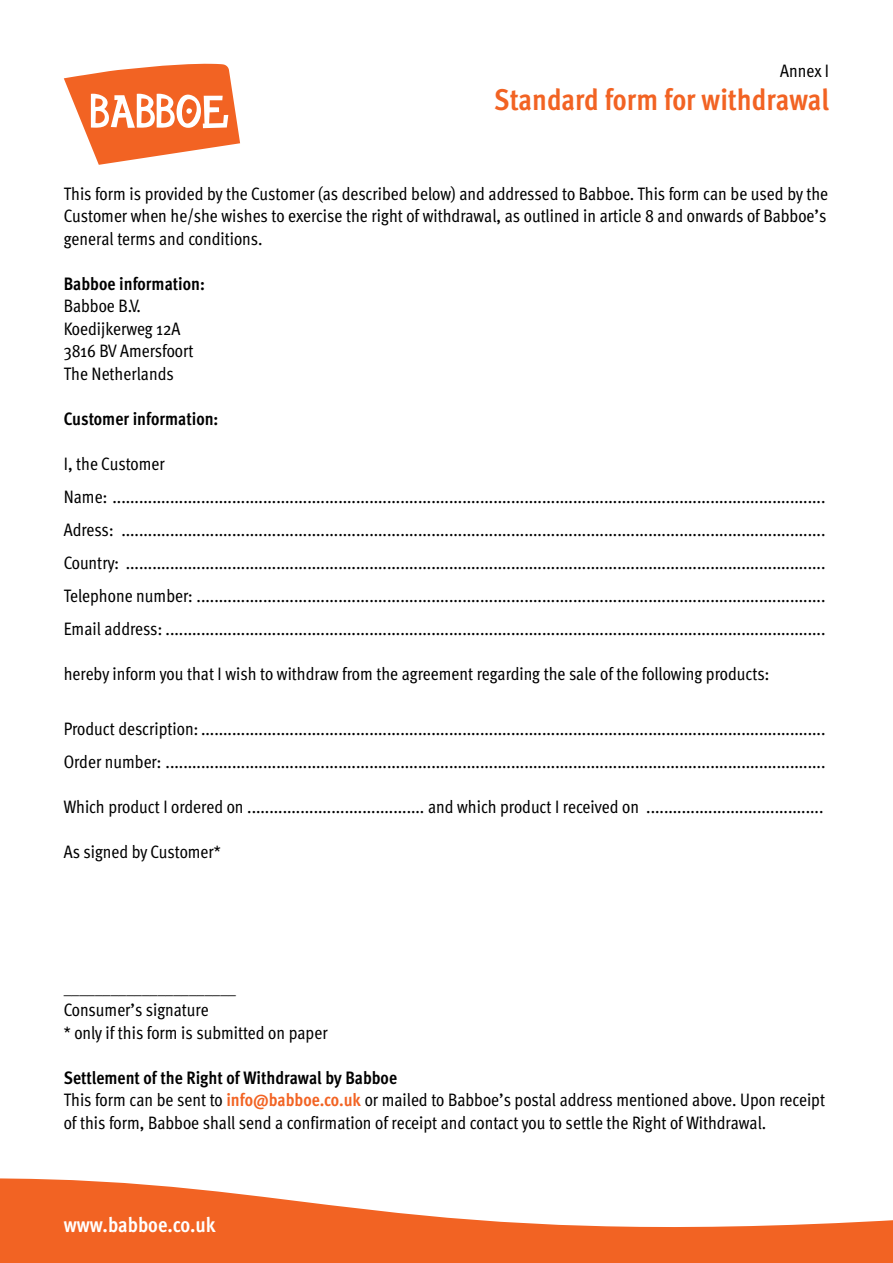
<style>
.page{position:relative;width:893px;height:1263px;background:#fff}
.page>*{position:absolute;margin:0;border:0;box-sizing:border-box;transform-origin:0 0}
.t1{font:700 30px "Meta Cond";color:#f26323}
.t2{font:700 21px "Meta Cond";color:#fff}
.t3{font:18px/22.5px "Meta Cond";color:#000}
.t4{font:700 18px "Meta Cond";color:#000}
.s1{font-weight:700}
.s2{font-weight:700;color:#f26323}
</style>
<div class="page">
<svg style="left:0;top:1178px;width:893px;height:85px;fill:#f26323"></svg>
<svg style="left:64px;top:64px;width:176px;height:101px"></svg>
<p class="t3" style="left:780px;top:59px;width:50px">Annex I</p>
<h1 class="t1" style="left:494px;top:82px;width:336px">Standard form for withdrawal</h1>
<p class="t3" style="left:64px;top:182px;width:766px;text-align:justify">This form is provided by the Customer (as described below) and addressed to Babboe. This form can be used by the Customer when he/she wishes to exercise the right of withdrawal, as outlined in article 8 and onwards of Babboe’s general terms and conditions.</p>
<p class="t4" style="left:64px;top:273px;width:143px">Babboe information:</p>
<p class="t3" style="left:64px;top:295px;width:131px">Babboe B.V.<br>Koedijkerweg 12A<br>3816 BV Amersfoort<br>The Netherlands</p>
<p class="t4" style="left:64px;top:408px;width:156px">Customer information:</p>
<p class="t3" style="left:64px;top:447px;width:763px;line-height:33px">I, the Customer<br>Name: .................................................................................................................................................................<br>Adress: ...............................................................................................................................................................<br>Country: ..............................................................................................................................................................<br>Telephone number: ..............................................................................................................................................<br>Email address: .....................................................................................................................................................</p>
<p class="t3" style="left:64px;top:662px;width:707px">hereby inform you that I wish to withdraw from the agreement regarding the sale of the following products:</p>
<p class="t3" style="left:64px;top:713px;width:763px;line-height:33px">Product description: .............................................................................................................................................<br>Order number: .....................................................................................................................................................</p>
<p class="t3" style="left:64px;top:796px;width:761px">Which product I ordered on ........................................ and which product I received on ........................................</p>
<p class="t3" style="left:64px;top:841px;width:159px">As signed by Customer*</p>
<p class="t3" style="left:64px;top:976px;width:265px">______________________<br>Consumer’s signature<br>* only if this form is submitted on paper</p>
<p class="t3" style="left:64px;top:1066px;width:763px"><span class="s1">Settlement of the Right of Withdrawal by Babboe<br></span>This form can be sent to <span class="s2">info@babboe.co.uk</span> or mailed to Babboe’s postal address mentioned above. Upon receipt of this form, Babboe shall send a confirmation of receipt and contact you to settle the Right of Withdrawal.</p>
<p class="t2" style="left:64px;top:1212px;width:153px">www.babboe.co.uk</p>
</div>
